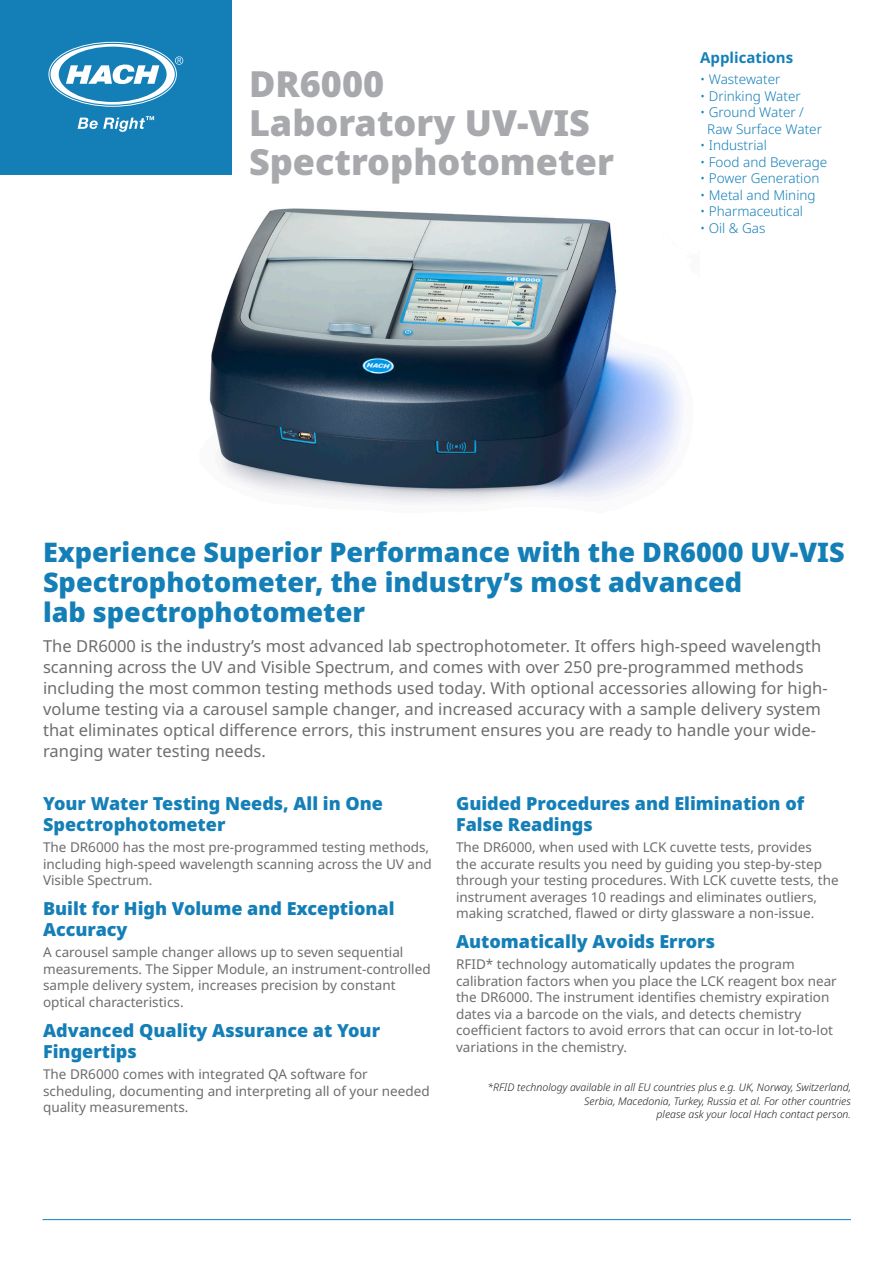
<style>
.page{position:relative;width:893px;height:1263px;background:#fff}
.page>*{position:absolute;margin:0;border:0;box-sizing:border-box;transform-origin:0 0}
.Head_1{font:900 36px/39px "Noto Sans";color:#a8a9ad}
.Head_2_USP{font:900 27px/30px "Noto Sans";color:#147fb7}
.Head_2{font:900 18px/21px "Noto Sans";color:#147fb7}
.Text_1_USP{font:16.5px/21px "Noto Sans";color:#6c6d70}
.Head_3{font:700 15px "Noto Sans";color:#147fb7}
.Text_1_Gray{font:13.5px/16.5px "Noto Sans";color:#6c6d70}
.Text_1_Color{font:300 13.5px/16.5px "Noto Sans";color:#147fb7}
.Footnote{font:italic 300 10.5px/13.5px "Noto Sans";color:#231f20;text-align:right}
</style>
<div class="page">
<div style="left:0;top:0;width:232px;height:175px;background:#147fb7"></div>
<svg style="left:48px;top:42px;width:135px;height:65px"></svg>
<svg style="left:78px;top:116px;width:76px;height:16px"></svg>
<hr style="left:43px;top:1219px;width:808px;height:1px;background:#147fb7">
<img style="left:209px;top:208px;width:475px;height:294px">
<p class="Head_1" style="left:249px;top:64px;width:366px">DR6000<br>Laboratory UV-VIS<br>Spectrophotometer</p>
<p class="Head_3" style="left:700px;top:47px;width:94px">Applications</p>
<p class="Text_1_Color" style="left:700px;top:72px;width:82px">• Wastewater</p>
<p class="Text_1_Color" style="left:700px;top:88px;width:102px">• Drinking Water</p>
<p class="Text_1_Color" style="left:707px;top:105px;width:116px;text-indent:-7px">• Ground Water /<br>Raw Surface Water</p>
<p class="Text_1_Color" style="left:700px;top:138px;width:68px">• Industrial</p>
<p class="Text_1_Color" style="left:700px;top:154px;width:129px">• Food and Beverage</p>
<p class="Text_1_Color" style="left:700px;top:171px;width:121px">• Power Generation</p>
<p class="Text_1_Color" style="left:700px;top:187px;width:117px">• Metal and Mining</p>
<p class="Text_1_Color" style="left:700px;top:204px;width:104px">• Pharmaceutical</p>
<p class="Text_1_Color" style="left:700px;top:220px;width:67px">• Oil &amp; Gas</p>
<p class="Head_2_USP" style="left:43px;top:537px;width:803px">Experience Superior Performance with the DR6000 UV-VIS<br>Spectrophotometer, the industry’s most advanced<br>lab spectrophotometer</p>
<p class="Text_1_USP" style="left:43px;top:636px;width:786px">The DR6000 is the industry’s most advanced lab spectrophotometer. It offers high-speed wavelength scanning across the UV and Visible Spectrum, and comes with over 250 pre-programmed methods including the most common testing methods used today. With optional accessories allowing for high&shy;volume testing via a carousel sample changer, and increased accuracy with a sample delivery system that eliminates optical difference errors, this instrument ensures you are ready to handle your wide&shy;ranging water testing needs.</p>
<p class="Head_2" style="left:43px;top:793px;width:341px">Your Water Testing Needs, All in One<br>Spectrophotometer</p>
<p class="Text_1_Gray" style="left:43px;top:839px;width:390px">The DR6000 has the most pre-programmed testing methods, including high-speed wavelength scanning across the UV and<br>Visible Spectrum.</p>
<p class="Head_2" style="left:43px;top:898px;width:353px">Built for High Volume and Exceptional<br>Accuracy</p>
<p class="Text_1_Gray" style="left:43px;top:945px;width:389px">A carousel sample changer allows up to seven sequential measurements. The Sipper Module, an instrument-controlled sample delivery system, increases precision by constant optical characteristics.</p>
<p class="Head_2" style="left:43px;top:1020px;width:339px">Advanced Quality Assurance at Your<br>Fingertips</p>
<p class="Text_1_Gray" style="left:43px;top:1066px;width:388px">The DR6000 comes with integrated QA software for scheduling, documenting and interpreting all of your needed quality measurements.</p>
<p class="Head_2" style="left:456px;top:793px;width:350px">Guided Procedures and Elimination of<br>False Readings</p>
<p class="Text_1_Gray" style="left:456px;top:839px;width:384px">The DR6000, when used with LCK cuvette tests, provides<br>the accurate results you need by guiding you step-by-step through your testing procedures. With LCK cuvette tests, the instrument averages 10 readings and eliminates outliers, making scratched, flawed or dirty glassware a non-issue.</p>
<p class="Head_2" style="left:456px;top:931px;width:260px">Automatically Avoids Errors</p>
<p class="Text_1_Gray" style="left:456px;top:957px;width:382px">RFID* technology automatically updates the program calibration factors when you place the LCK reagent box near the DR6000. The instrument identifies chemistry expiration dates via a barcode on the vials, and detects chemistry coefficient factors to avoid errors that can occur in lot-to-lot variations in the chemistry.</p>
<p class="Footnote" style="left:488px;top:1081px;width:365px">*RFID technology available in all EU countries plus e.g. UK, Norway, Switzerland,<br>Serbia, Macedonia, Turkey, Russia et al. For other countries<br>please ask your local Hach contact person.</p>
</div>
